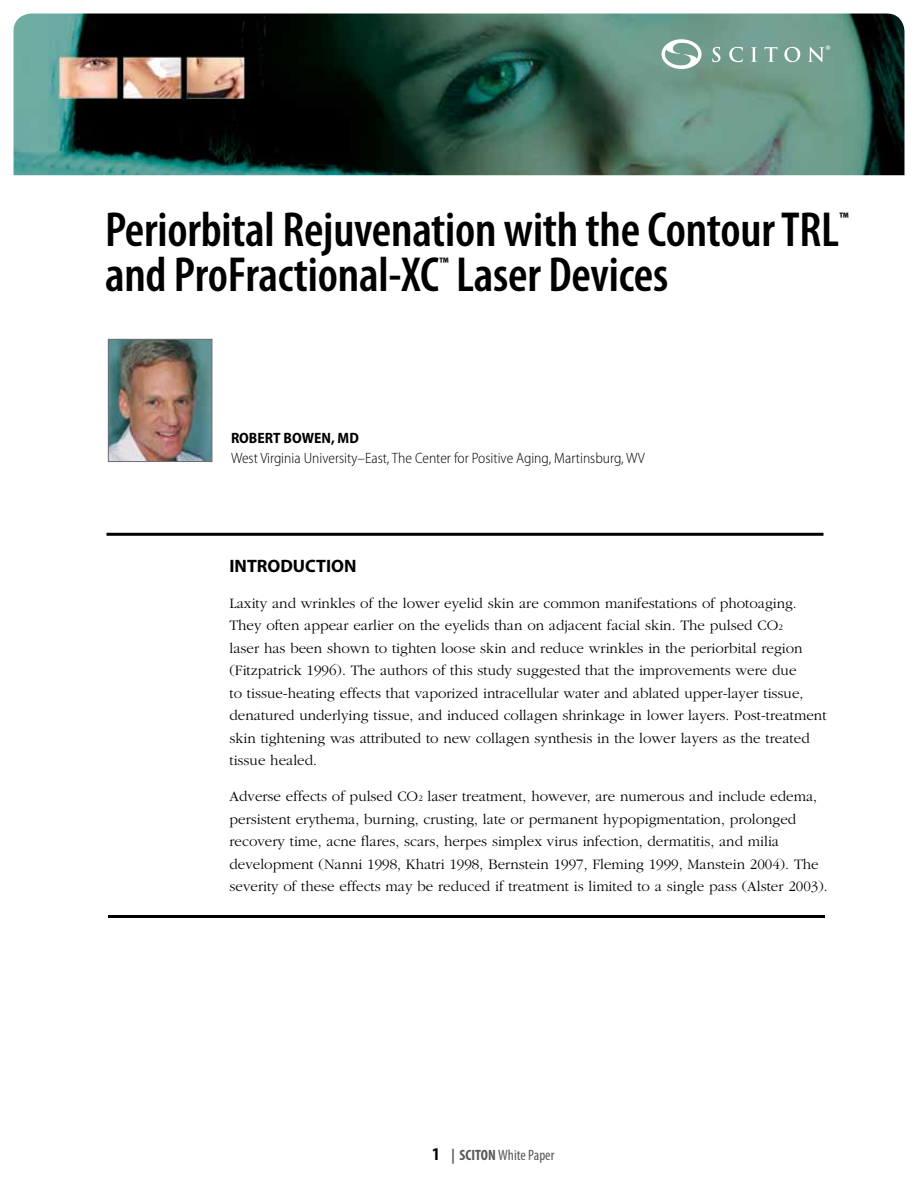
<style>
.page{position:relative;width:918px;height:1188px;background:#fff}
.page>*{position:absolute;margin:0;border:0;box-sizing:border-box;transform-origin:0 0}
.t1{font:600 condensed 49.5px "Myriad Pro";letter-spacing:-.005em;color:#000}
.t2{font:600 condensed 18.3px "Myriad Pro";color:#000}
.t3{font:700 18px "Myriad Pro";color:#000}
.t4{font:300 15px/22.5px "Garamond";color:#000}
.t5{font:300 semi-condensed 15px "Myriad Pro";color:#000}
.t6{font:condensed 15px "Myriad Pro";color:#58595b}
.t7{font:700 semi-condensed 15px "Myriad Pro";color:#000}
.s1{font-size:8.7px}
.s2{font-weight:700;font-size:18px;color:#000}
.s3{font-weight:700}
</style>
<div class="page">
<hr style="left:106px;top:533px;width:718px;height:3px;background:#000">
<hr style="left:108px;top:915px;width:717px;height:3px;background:#000">
<img style="left:110px;top:341px;width:100px;height:119px">
<div style="left:108px;top:339px;width:104px;height:123px;border:1px solid #6d6e71"></div>
<img style="left:14px;top:14px;width:890px;height:161px">
<svg style="left:712px;top:47px;width:8px;height:15px"></svg>
<svg style="left:729px;top:47px;width:14px;height:15px"></svg>
<svg style="left:751px;top:47px;width:6px;height:15px"></svg>
<svg style="left:764px;top:47px;width:13px;height:15px"></svg>
<svg style="left:784px;top:47px;width:16px;height:15px"></svg>
<svg style="left:662px;top:39px;width:40px;height:30px"></svg>
<svg style="left:808px;top:45px;width:22px;height:17px"></svg>
<h1 class="t1" style="left:105px;top:199px;width:736px">Periorbital Rejuvenation with the Contour TRL</h1>
<p class="t2" style="left:839px;top:208px;width:11px">™</p>
<h1 class="t1" style="left:105px;top:244px;width:565px">and ProFractional-XC Laser Devices</h1>
<p class="t2" style="left:439px;top:253px;width:11px">™</p>
<p class="t7" style="left:231px;top:429px;width:129px">ROBERT BOWEN, MD</p>
<p class="t5" style="left:231px;top:449px;width:415px">West Virginia University–East, The Center for Positive Aging, Martinsburg, WV</p>
<p class="t3" style="left:230px;top:554px;width:129px">INTRODUCTION</p>
<p class="t4" style="left:230px;top:592px;width:599px">Laxity and wrinkles of the lower eyelid skin are common manifestations of photoaging.<br>They often appear earlier on the eyelids than on adjacent facial skin. The pulsed CO<span class="s1">2<br></span>laser has been shown to tighten loose skin and reduce wrinkles in the periorbital region (Fitzpatrick 1996). The authors of this study suggested that the improvements were due<br>to tissue-heating effects that vaporized intracellular water and ablated upper-layer tissue, denatured underlying tissue, and induced collagen shrinkage in lower layers. Post-treatment skin tightening was attributed to new collagen synthesis in the lower layers as the treated tissue healed.</p>
<p class="t4" style="left:230px;top:785px;width:600px">Adverse effects of pulsed CO<span class="s1">2</span> laser treatment, however, are numerous and include edema, persistent erythema, burning, crusting, late or permanent hypopigmentation, prolonged recovery time, acne flares, scars, herpes simplex virus infection, dermatitis, and milia development (Nanni 1998, Khatri 1998, Bernstein 1997, Fleming 1999, Manstein 2004). The severity of these effects may be reduced if treatment is limited to a single pass (Alster 2003).</p>
<p class="t6" style="left:432px;top:1146px;width:124px"><span class="s2">1</span> <span class="s3">| SCITON</span> White Paper</p>
</div>
